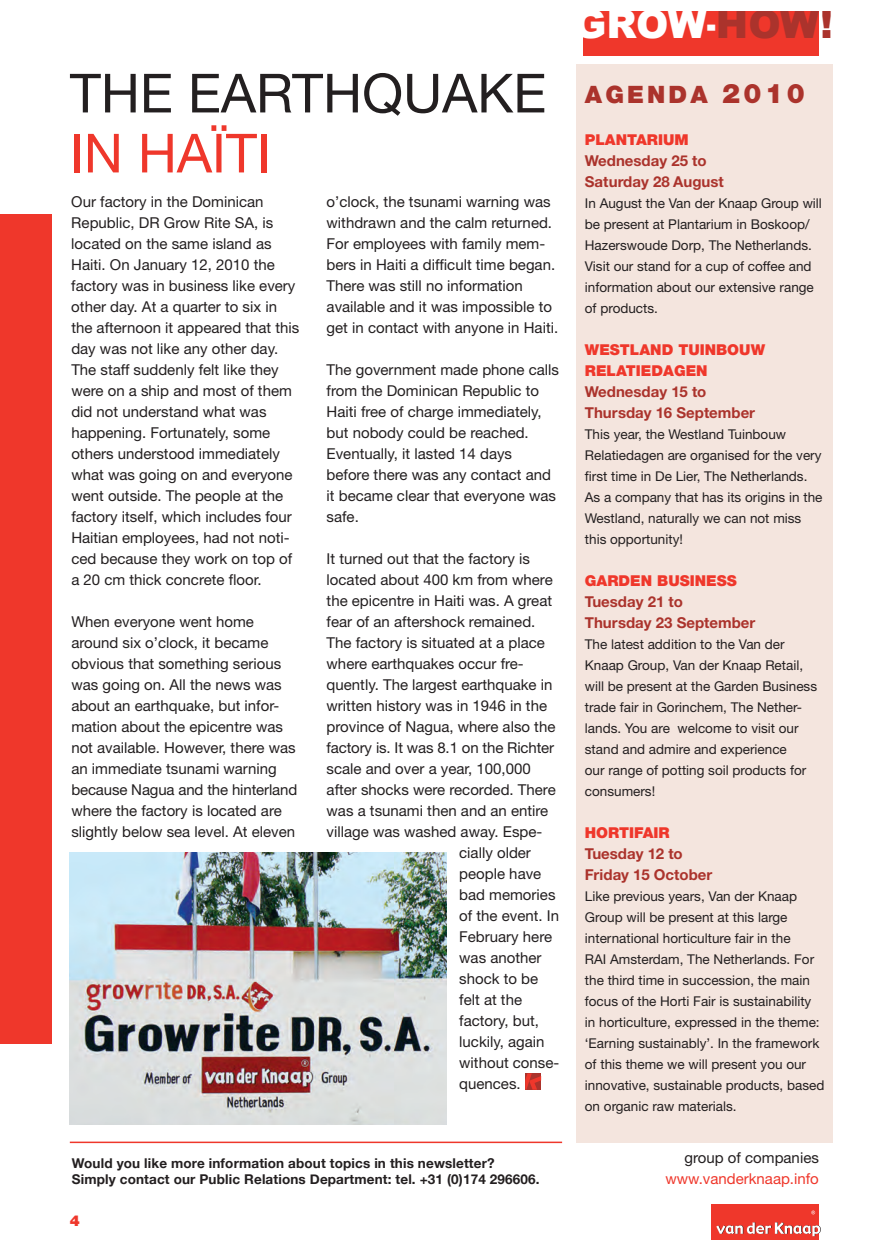
<style>
.page{position:relative;width:893px;height:1258px;background:#fff}
.page>*{position:absolute;margin:0;border:0;box-sizing:border-box;transform-origin:0 0}
.t1{font:54px "Helvetica Neue";color:#231f20}
.t2{font:54px "Helvetica Neue";color:#ef372b}
.t3{font:900 38.85px "Arial";letter-spacing:-.015em;color:#fff}
.t4{font:900 24px "Helvetica Neue";letter-spacing:.13em;color:#ab332c}
.t5{font:15px/21px "Helvetica Neue";color:#231f20}
.t6{font:700 15px/21px "Helvetica Neue CE";color:#ab332c}
.t7{font:900 15px/21px "Helvetica Neue";color:#ef372b}
.t8{font:15px "Helvetica Neue";color:#ef372b}
.t9{font:13.5px/21px "Helvetica Neue";color:#231f20}
.t10{font:700 13.5px/15.9px "Helvetica Neue";letter-spacing:.01em;color:#231f20}
.s1{color:#ab332c}
.s2{font-size:27px}
</style>
<div class="page">
<div style="left:711px;top:1204px;width:107px;height:36px;background:#ef372b"></div>
<svg style="left:716px;top:1222px;width:104px;height:14px"></svg>
<div style="left:583px;top:2px;width:235px;height:54px;background:#ef372b"></div>
<div style="left:576px;top:0;width:256px;height:11px;background:#fff"></div>
<div style="left:0;top:214px;width:51px;height:829px;background:#ef372b"></div>
<div style="left:576px;top:64px;width:256px;height:1079px;background:#f4e5de"></div>
<svg style="left:525px;top:1073px;width:16px;height:17px"></svg>
<hr style="left:70px;top:1141px;width:492px;height:2px;background:#ef372b">
<img style="left:70px;top:852px;width:376px;height:272px">
<h1 class="t1" style="left:70px;top:74px;width:478px">THE EARTHQUAKE</h1>
<h1 class="t2" style="left:70px;top:134px;width:202px">IN HAÏTI</h1>
<p class="t5" style="left:71px;top:193px;width:229px">Our factory in the Dominican<br>Republic, DR Grow Rite SA, is located on the same island as<br>Haiti. On January 12, 2010 the factory was in business like every other day. At a quarter to six in the afternoon it appeared that this day was not like any other day.<br>The staff suddenly felt like they were on a ship and most of them did not understand what was happening. Fortunately, some others understood immediately what was going on and everyone went outside. The people at the factory itself, which includes four<br>Haitian employees, had not noti&shy;ced because they work on top of a 20 cm thick concrete floor.</p>
<p class="t5" style="left:71px;top:613px;width:227px">When everyone went home around six o’clock, it became obvious that something serious was going on. All the news was about an earthquake, but infor&shy;mation about the epicentre was not available. However, there was an immediate tsunami warning because Nagua and the hinterland where the factory is located are slightly below sea level. At eleven</p>
<p class="t5" style="left:326px;top:193px;width:233px">o’clock, the tsunami warning was withdrawn and the calm returned.<br>For employees with family mem&shy;bers in Haiti a difficult time began.<br>There was still no information available and it was impossible to get in contact with anyone in Haiti.</p>
<p class="t5" style="left:326px;top:361px;width:234px">The government made phone calls from the Dominican Republic to<br>Haiti free of charge immediately, but nobody could be reached.<br>Eventually, it lasted 14 days<br>before there was any contact and it became clear that everyone was safe.</p>
<p class="t5" style="left:326px;top:550px;width:205px">It turned out that the factory is</p>
<p class="t5" style="left:326px;top:571px;width:227px">located about 400 km from where</p>
<p class="t5" style="left:326px;top:592px;width:227px">the epicentre in Haiti was. A great</p>
<p class="t5" style="left:326px;top:613px;width:210px">fear of an aftershock remained.</p>
<p class="t5" style="left:326px;top:634px;width:220px">The factory is situated at a place</p>
<p class="t5" style="left:326px;top:655px;width:198px">where earthquakes occur fre-</p>
<p class="t5" style="left:326px;top:676px;width:227px">quently. The largest earthquake in</p>
<p class="t5" style="left:326px;top:697px;width:222px">written history was in 1946 in the</p>
<p class="t5" style="left:326px;top:718px;width:230px">province of Nagua, where also the</p>
<p class="t5" style="left:326px;top:739px;width:229px">factory is. It was 8.1 on the Richter</p>
<p class="t5" style="left:326px;top:760px;width:205px">scale and over a year, 100,000</p>
<p class="t5" style="left:326px;top:781px;width:230px">after shocks were recorded. There</p>
<p class="t5" style="left:326px;top:802px;width:223px">was a tsunami then and an entire</p>
<p class="t5" style="left:326px;top:823px;width:217px">village was washed away. Espe-</p>
<p class="t5" style="left:459px;top:844px;width:73px">cially older</p>
<p class="t5" style="left:459px;top:865px;width:83px">people have</p>
<p class="t5" style="left:459px;top:886px;width:98px">bad memories</p>
<p class="t5" style="left:459px;top:907px;width:101px">of the event. In</p>
<p class="t5" style="left:459px;top:928px;width:94px">February here</p>
<p class="t5" style="left:459px;top:949px;width:84px">was another</p>
<p class="t5" style="left:459px;top:970px;width:80px">shock to be</p>
<p class="t5" style="left:459px;top:991px;width:64px">felt at the</p>
<p class="t5" style="left:459px;top:1012px;width:81px">factory, but,</p>
<p class="t5" style="left:459px;top:1033px;width:87px">luckily, again</p>
<p class="t5" style="left:459px;top:1054px;width:102px">without conse-</p>
<p class="t5" style="left:459px;top:1075px;width:63px">quences.</p>
<p class="t10" style="left:72px;top:1155px;width:469px">Would you like more information about topics in this newsletter?<br>Simply contact our Public Relations Department: tel. +31 (0)174 296606.</p>
<p class="t7" style="left:70px;top:1211px;width:12px">4</p>
<h2 class="t3" style="left:574px;top:-5px;width:260px">GROW-<span class="s1">HOW!</span></h2>
<h3 class="t4" style="left:584px;top:85px;width:221px">AGENDA <span class="s2">2010</span></h3>
<p class="t7" style="left:584px;top:130px;width:105px">PLANTARIUM</p>
<p class="t6" style="left:584px;top:151px;width:140px">Wednesday 25 to<br>Saturday 28 August</p>
<p class="t9" style="left:584px;top:194px;width:238px">In August the Van der Knaap Group will be present at Plantarium in Boskoop/ Hazerswoude Dorp, The Netherlands.<br>Visit our stand for a cup of coffee and information about our extensive range of products.</p>
<p class="t7" style="left:584px;top:340px;width:182px">WESTLAND TUINBOUW<br>RELATIEDAGEN</p>
<p class="t6" style="left:584px;top:382px;width:172px">Wednesday 15 to<br>Thursday 16 September</p>
<p class="t9" style="left:584px;top:425px;width:239px">This year, the Westland Tuinbouw Relatiedagen are organised for the very first time in De Lier, The Netherlands.<br>As a company that has its origins in the Westland, naturally we can not miss this opportunity!</p>
<p class="t7" style="left:584px;top:571px;width:153px">GARDEN BUSINESS</p>
<p class="t6" style="left:584px;top:592px;width:172px">Tuesday 21 to<br>Thursday 23 September</p>
<p class="t9" style="left:584px;top:635px;width:234px">The latest addition to the Van der<br>Knaap Group, Van der Knaap Retail, will be present at the Garden Business trade fair in Gorinchem, The Nether&shy;lands. You are welcome to visit our stand and admire and experience<br>our range of potting soil products for consumers!</p>
<p class="t7" style="left:584px;top:823px;width:86px">HORTIFAIR</p>
<p class="t6" style="left:584px;top:844px;width:129px">Tuesday 12 to<br>Friday 15 October</p>
<p class="t9" style="left:584px;top:887px;width:241px">Like previous years, Van der Knaap Group will be present at this large international horticulture fair in the<br>RAI Amsterdam, The Netherlands. For the third time in succession, the main focus of the Horti Fair is sustainability in horticulture, expressed in the theme: ‘Earning sustainably’. In the framework of this theme we will present you our innovative, sustainable products, based on organic raw materials.</p>
<p class="t5" style="left:684px;top:1149px;width:136px">group of companies</p>
<p class="t8" style="left:665px;top:1173px;width:155px">www.vanderknaap.info</p>
</div>
